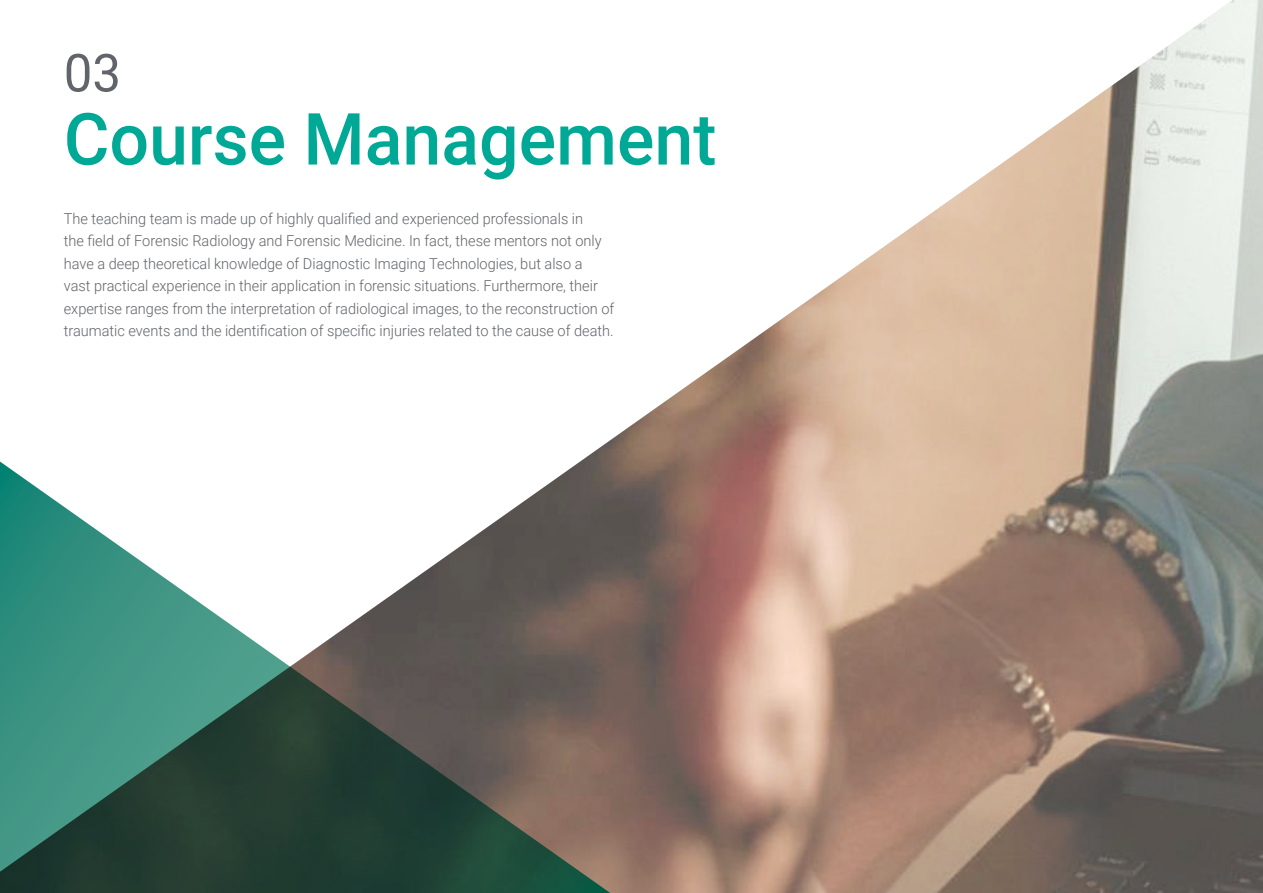
<style>
.page{position:relative;width:1263px;height:893px;background:#fff}
.page>*{position:absolute;margin:0;border:0;box-sizing:border-box;transform-origin:0 0}
.t1{font:500 72px "Roboto";color:#00a996}
.t2{font:52.5px "Roboto";color:#61646a}
.t3{font:300 15px/22.5px "Roboto";color:#61646a}
</style>
<div class="page">
<img style="left:602px;top:0;width:661px;height:893px">
<svg style="left:0;top:446px;width:640px;height:447px"></svg>
<h2 class="t2" style="left:64px;top:36px;width:59px">03</h2>
<h1 class="t1" style="left:64px;top:89px;width:654px">Course Management</h1>
<p class="t3" style="left:64px;top:207px;width:552px">The teaching team is made up of highly qualified and experienced professionals in<br>the field of Forensic Radiology and Forensic Medicine. In fact, these mentors not only have a deep theoretical knowledge of Diagnostic Imaging Technologies, but also a<br>vast practical experience in their application in forensic situations. Furthermore, their expertise ranges from the interpretation of radiological images, to the reconstruction of traumatic events and the identification of specific injuries related to the cause of death.</p>
</div>
